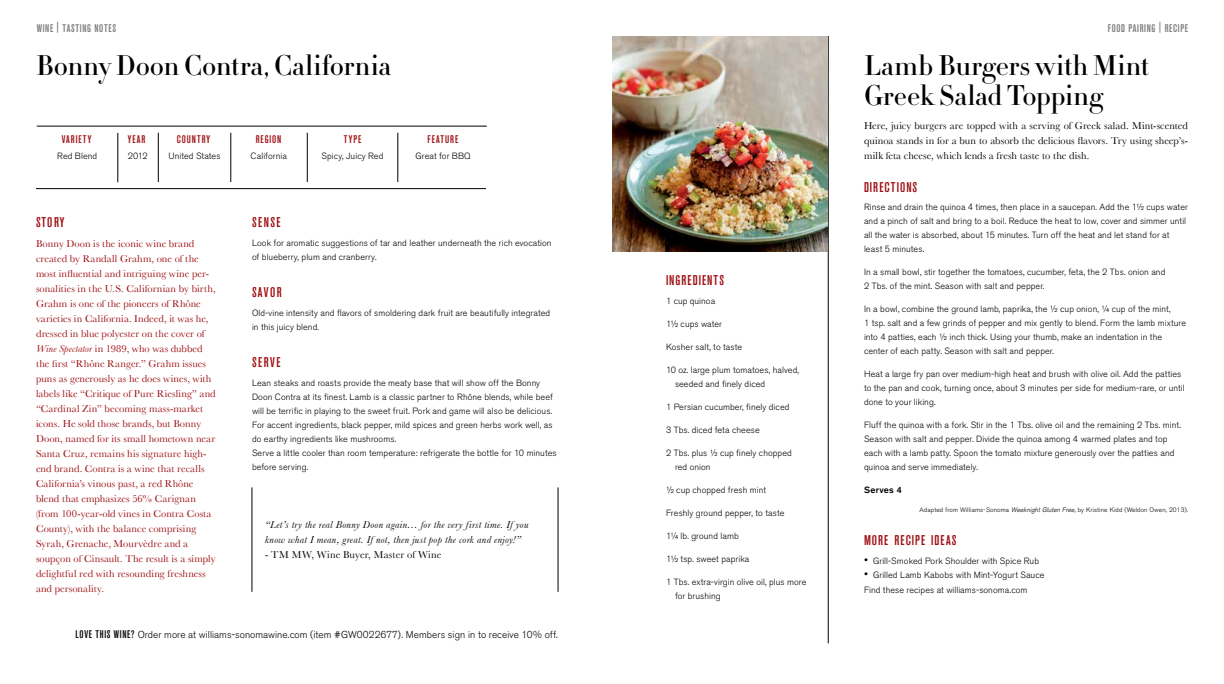
<style>
.page{position:relative;width:1224px;height:684px;background:#fff}
.page>*{position:absolute;margin:0;border:0;box-sizing:border-box;transform-origin:0 0}
.t1{font:28px/30px "Didot HTF M16 Medium";color:#000}
.t2{font:500 condensed 14px "Akzidenz Grotesk BE";letter-spacing:.08em;color:#9e0b0f}
.t3{font:500 condensed 11px "Akzidenz Grotesk BE";letter-spacing:.06em;color:#77787b}
.t4{font:500 condensed 11px "Akzidenz Grotesk BE";letter-spacing:.09em;color:#9e0b0f}
.t5{font:10.5px/15px "Baskerville";letter-spacing:.005em;color:#9e0b0f}
.t6{font:10.5px/15px "Baskerville";letter-spacing:.005em;color:#000;text-align:justify}
.t7{font:italic 10.5px/15px "Baskerville";letter-spacing:.03em;color:#000}
.t8{font:300 10px "Akzidenz Grotesk BE";letter-spacing:.005em;color:#000}
.t9{font:300 9px/14px "Akzidenz Grotesk BE";letter-spacing:.01em;color:#000}
.t10{font:500 9px "Akzidenz Grotesk BE";letter-spacing:.035em;color:#000}
.t11{font:300 6.5px "Akzidenz Grotesk BE";letter-spacing:.02em;color:#000}
.s1{font-style:italic}
.s2{font-weight:500;font-stretch:condensed;font-size:11px}
.s3{font-family:"Akzidenz Grotesk";font-style:italic}
.s4{font-size:12px}
</style>
<div class="page">
<hr style="left:398px;top:133px;width:1px;height:49px;background:#000">
<hr style="left:118px;top:133px;width:1px;height:49px;background:#000">
<hr style="left:158px;top:133px;width:1px;height:49px;background:#000">
<hr style="left:231px;top:133px;width:1px;height:49px;background:#000">
<hr style="left:307px;top:133px;width:1px;height:49px;background:#000">
<hr style="left:37px;top:126px;width:450px;height:1px;background:#000">
<hr style="left:36px;top:188px;width:450px;height:1px;background:#000">
<hr style="left:828px;top:36px;width:1px;height:607px;background:#000">
<img style="left:612px;top:36px;width:216px;height:216px">
<hr style="left:252px;top:487px;width:1px;height:105px;background:#000">
<hr style="left:558px;top:487px;width:1px;height:105px;background:#000">
<p class="t3" style="left:37px;top:22px;width:81px">WINE | TASTING NOTES</p>
<h1 class="t1" style="left:36px;top:51px;width:357px">Bonny Doon Contra, California</h1>
<p class="t4" style="left:62px;top:133px;width:31px">VARIETY</p>
<p class="t4" style="left:128px;top:133px;width:19px">YEAR</p>
<p class="t4" style="left:177px;top:133px;width:35px">COUNTRY</p>
<p class="t4" style="left:256px;top:133px;width:27px">REGION</p>
<p class="t4" style="left:344px;top:133px;width:19px">TYPE</p>
<p class="t4" style="left:428px;top:133px;width:32px">FEATURE</p>
<p class="t9" style="left:57px;top:149px;width:42px">Red Blend</p>
<p class="t9" style="left:128px;top:149px;width:22px">2012</p>
<p class="t9" style="left:169px;top:149px;width:54px">United States</p>
<p class="t9" style="left:251px;top:149px;width:38px">California</p>
<p class="t9" style="left:322px;top:149px;width:63px">Spicy, Juicy Red</p>
<p class="t9" style="left:416px;top:149px;width:57px">Great for BBQ</p>
<h2 class="t2" style="left:36px;top:214px;width:30px">STORY</h2>
<p class="t5" style="left:36px;top:235px;width:181px">Bonny Doon is the iconic wine brand created by Randall Grahm, one of the most influential and intriguing wine per&shy;sonalities in the U.S. Californian by birth, Grahm is one of the pioneers of Rhône varieties in California. Indeed, it was he, dressed in blue polyester on the cover of <span class="s1">Wine Spectator</span> in 1989, who was dubbed the first “Rhône Ranger.” Grahm issues puns as generously as he does wines, with labels like “Critique of Pure Riesling” and “Cardinal Zin” becoming mass-market icons. He sold those brands, but Bonny Doon, named for its small hometown near Santa Cruz, remains his signature high&shy;end brand. Contra is a wine that recalls California’s vinous past, a red Rhône blend that emphasizes 56% Carignan (from 100-year-old vines in Contra Costa County), with the balance comprising Syrah, Grenache, Mourvèdre and a soupçon of Cinsault. The result is a simply delightful red with resounding freshness and personality.</p>
<h2 class="t2" style="left:252px;top:214px;width:30px">SENSE</h2>
<p class="t9" style="left:252px;top:236px;width:301px">Look for aromatic suggestions of tar and leather underneath the rich evocation of blueberry, plum and cranberry.</p>
<h2 class="t2" style="left:252px;top:284px;width:31px">SAVOR</h2>
<p class="t9" style="left:252px;top:306px;width:300px">Old-vine intensity and flavors of smoldering dark fruit are beautifully integrated in this juicy blend.</p>
<h2 class="t2" style="left:252px;top:354px;width:30px">SERVE</h2>
<p class="t9" style="left:252px;top:376px;width:306px">Lean steaks and roasts provide the meaty base that will show off the Bonny Doon Contra at its finest. Lamb is a classic partner to Rhône blends, while beef will be terrific in playing to the sweet fruit. Pork and game will also be delicious.<br>For accent ingredients, black pepper, mild spices and green herbs work well, as do earthy ingredients like mushrooms.<br>Serve a little cooler than room temperature: refrigerate the bottle for 10 minutes before serving.</p>
<p class="t7" style="left:265px;top:517px;width:265px">“Let’s try the real Bonny Doon again… for the very first time. If you know what I mean, great. If not, then just pop the cork and enjoy!”</p>
<p class="t6" style="left:265px;top:547px;width:178px">- TM MW, Wine Buyer, Master of Wine</p>
<p class="t8" style="left:76px;top:629px;width:484px"><span class="s2">LOVE THIS WINE?</span> Order more at williams-sonomawine.com (item #GW0022677). Members sign in to receive 10% off.</p>
<h2 class="t2" style="left:666px;top:272px;width:60px">INGREDIENTS</h2>
<p class="t9" style="left:666px;top:294px;width:51px">1 cup quinoa</p>
<p class="t9" style="left:666px;top:317px;width:58px">1½ cups water</p>
<p class="t9" style="left:666px;top:340px;width:78px">Kosher salt, to taste</p>
<p class="t9" style="left:675px;top:363px;width:126px;text-indent:-9px">10 oz. large plum tomatoes, halved, seeded and finely diced</p>
<p class="t9" style="left:666px;top:400px;width:125px">1 Persian cucumber, finely diced</p>
<p class="t9" style="left:666px;top:423px;width:95px">3 Tbs. diced feta cheese</p>
<p class="t9" style="left:675px;top:446px;width:118px;text-indent:-9px">2 Tbs. plus ½ cup finely chopped red onion</p>
<p class="t9" style="left:666px;top:483px;width:102px">½ cup chopped fresh mint</p>
<p class="t9" style="left:666px;top:506px;width:120px">Freshly ground pepper, to taste</p>
<p class="t9" style="left:666px;top:529px;width:74px">1¼ lb. ground lamb</p>
<p class="t9" style="left:666px;top:552px;width:85px">1½ tsp. sweet paprika</p>
<p class="t9" style="left:675px;top:575px;width:133px;text-indent:-9px">1 Tbs. extra-virgin olive oil, plus more for brushing</p>
<p class="t3" style="left:1108px;top:22px;width:82px">FOOD PAIRING | RECIPE</p>
<h1 class="t1" style="left:864px;top:51px;width:287px">Lamb Burgers with Mint<br>Greek Salad Topping</h1>
<p class="t6" style="left:864px;top:118px;width:326px">Here, juicy burgers are topped with a serving of Greek salad. Mint-scented quinoa stands in for a bun to absorb the delicious flavors. Try using sheep’s&shy;milk feta cheese, which lends a fresh taste to the dish.</p>
<h2 class="t2" style="left:864px;top:179px;width:55px">DIRECTIONS</h2>
<p class="t9" style="left:864px;top:200px;width:325px">Rinse and drain the quinoa 4 times, then place in a saucepan. Add the 1½ cups water and a pinch of salt and bring to a boil. Reduce the heat to low, cover and simmer until all the water is absorbed, about 15 minutes. Turn off the heat and let stand for at least 5 minutes.</p>
<p class="t9" style="left:864px;top:265px;width:303px">In a small bowl, stir together the tomatoes, cucumber, feta, the 2 Tbs. onion and<br>2 Tbs. of the mint. Season with salt and pepper.</p>
<p class="t9" style="left:864px;top:303px;width:324px">In a bowl, combine the ground lamb, paprika, the ½ cup onion, ¼ cup of the mint,<br>1 tsp. salt and a few grinds of pepper and mix gently to blend. Form the lamb mixture into 4 patties, each ½ inch thick. Using your thumb, make an indentation in the center of each patty. Season with salt and pepper.</p>
<p class="t9" style="left:864px;top:368px;width:322px">Heat a large fry pan over medium-high heat and brush with olive oil. Add the patties to the pan and cook, turning once, about 3 minutes per side for medium-rare, or until done to your liking.</p>
<p class="t9" style="left:864px;top:419px;width:318px">Fluff the quinoa with a fork. Stir in the 1 Tbs. olive oil and the remaining 2 Tbs. mint.<br>Season with salt and pepper. Divide the quinoa among 4 warmed plates and top each with a lamb patty. Spoon the tomato mixture generously over the patties and quinoa and serve immediately.</p>
<p class="t10" style="left:864px;top:485px;width:39px">Serves 4</p>
<p class="t11" style="left:920px;top:507px;width:270px">Adapted from Williams-Sonoma <span class="s3">Weeknight Gluten Free</span>, by Kristine Kidd (Weldon Owen, 2013).</p>
<h2 class="t2" style="left:864px;top:533px;width:94px">MORE RECIPE IDEAS</h2>
<p class="t9" style="left:864px;top:554px;width:177px"><span class="s4">•</span> Grill-Smoked Pork Shoulder with Spice Rub</p>
<p class="t9" style="left:864px;top:568px;width:182px;line-height:14.9px"><span class="s4">•</span> Grilled Lamb Kabobs with Mint-Yogurt Sauce<br>Find these recipes at williams-sonoma.com</p>
</div>
